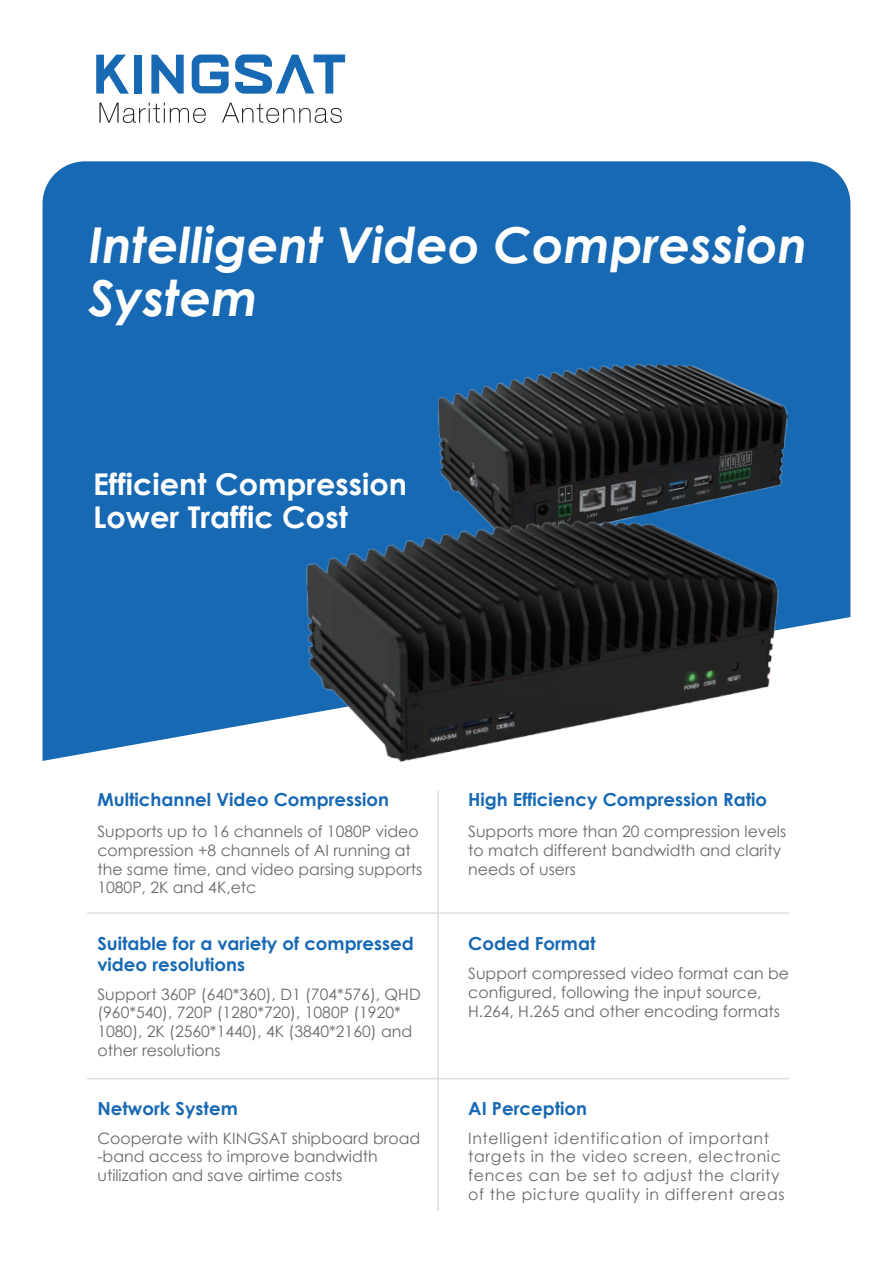
<style>
.page{position:relative;width:893px;height:1263px;background:#fff}
.page>*{position:absolute;margin:0;border:0;box-sizing:border-box;transform-origin:0 0}
.t1{font:italic 700 49.5px/52.5px "Century Gothic";color:#fff}
.t2{font:700 30px/33px "Century Gothic";color:#fff}
.t3{font:700 18px/21px "Century Gothic";color:#1769b4}
.t4{font:15.75px/18.8px "Century Gothic";color:#67696b}
.t5{font:15.75px/18.8px "Century Gothic";letter-spacing:.04em;color:#67696b}
</style>
<div class="page">
<div style="left:43px;top:161px;width:807px;height:600px;background:#1769b4"></div>
<hr style="left:437px;top:790px;width:2px;height:421px;background:#dedede">
<hr style="left:87px;top:1078px;width:702px;height:1px;background:#dedede">
<hr style="left:87px;top:912px;width:702px;height:2px;background:#dedede">
<img style="left:434px;top:358px;width:355px;height:194px">
<img style="left:291px;top:510px;width:497px;height:252px">
<svg style="left:99px;top:103px;width:243px;height:20px"></svg>
<svg style="left:96px;top:55px;width:33px;height:39px"></svg>
<div style="left:134px;top:55px;width:8px;height:39px;background:#1769b4"></div>
<svg style="left:151px;top:55px;width:33px;height:39px"></svg>
<svg style="left:192px;top:55px;width:37px;height:38px"></svg>
<svg style="left:235px;top:54px;width:110px;height:40px"></svg>
<h1 class="t1" style="left:89px;top:217px;width:720px">Intelligent Video Compression<br>System</h1>
<h2 class="t2" style="left:93px;top:467px;width:315px">Efficient Compression<br>Lower Traffic Cost</h2>
<p class="t3" style="left:97px;top:788px;width:293px">Multichannel Video Compression</p>
<p class="t4" style="left:97px;top:822px;width:326px">Supports up to 16 channels of 1080P video compression +8 channels of AI running at the same time, and video parsing supports 1080P, 2K and 4K,etc</p>
<p class="t3" style="left:97px;top:932px;width:318px">Suitable for a variety of compressed video resolutions</p>
<p class="t4" style="left:97px;top:984px;width:325px">Support 360P (640*360), D1 (704*576), QHD (960*540), 720P (1280*720), 1080P (1920* 1080), 2K (2560*1440), 4K (3840*2160) and other resolutions</p>
<p class="t3" style="left:97px;top:1097px;width:142px">Network System</p>
<p class="t4" style="left:97px;top:1128px;width:324px">Cooperate with KINGSAT shipboard broad -band access to improve bandwidth utilization and save airtime costs</p>
<p class="t3" style="left:468px;top:788px;width:300px">High Efficiency Compression Ratio</p>
<p class="t4" style="left:468px;top:822px;width:319px">Supports more than 20 compression levels to match different bandwidth and clarity needs of users</p>
<p class="t3" style="left:468px;top:932px;width:129px">Coded Format</p>
<p class="t4" style="left:468px;top:964px;width:322px">Support compressed video format can be configured, following the input source,<br>H.264, H.265 and other encoding formats</p>
<p class="t3" style="left:468px;top:1097px;width:120px">AI Perception</p>
<p class="t5" style="left:468px;top:1128px;width:318px">Intelligent identification of important targets in the video screen, electronic fences can be set to adjust the clarity of the picture quality in different areas</p>
</div>
